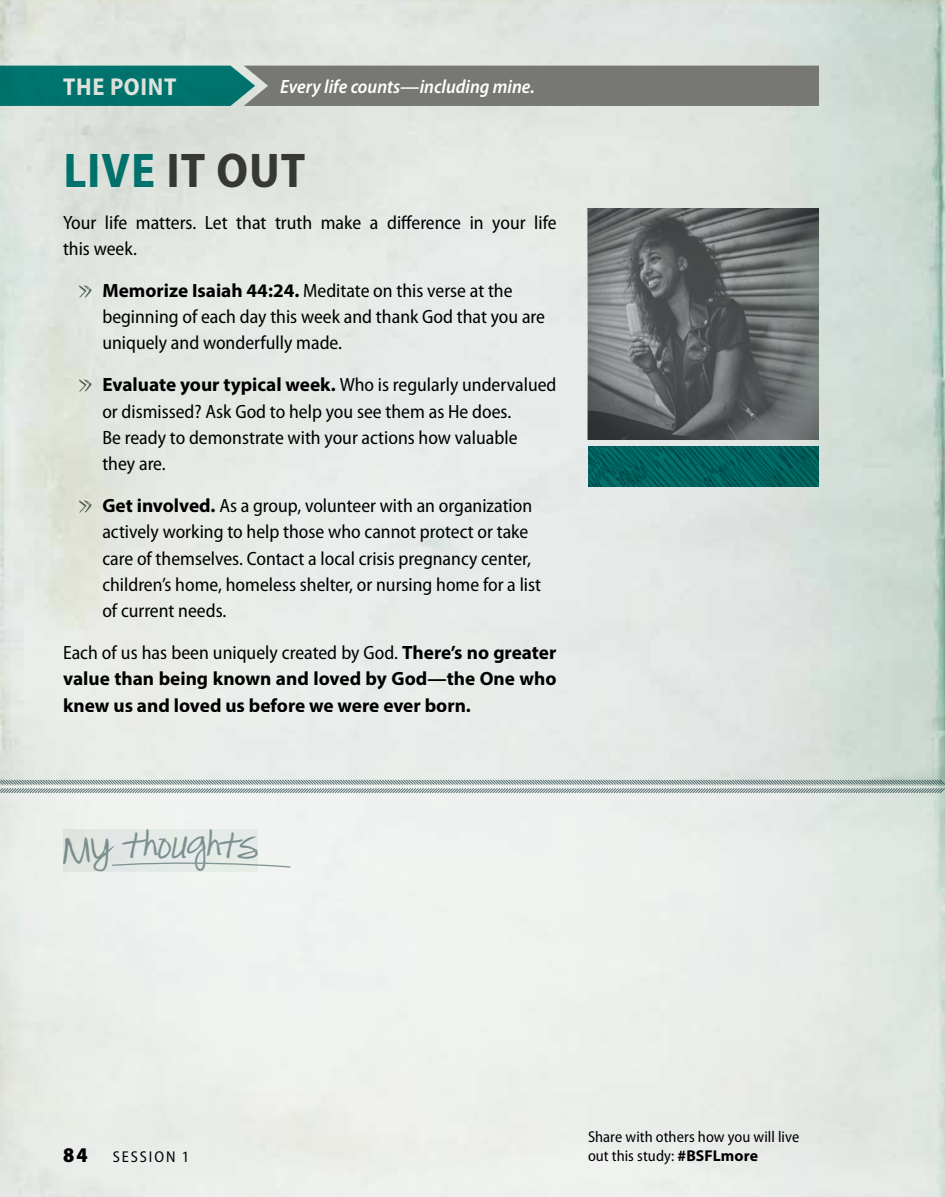
<style>
.page{position:relative;width:945px;height:1197px;background:#fff}
.page>*{position:absolute;margin:0;border:0;box-sizing:border-box;transform-origin:0 0}
.t1{font:700 semi-condensed 49px "Myriad Pro";letter-spacing:.02em;color:#403f3d}
.t2{font:28px "Pea Alesa";color:#617b7e}
.t3{font:700 semi-condensed 24.5px "Myriad Pro";letter-spacing:.025em;color:#fff}
.t4{font:900 semi-condensed 21px "Myriad Pro";color:#000}
.t5{font:semi-condensed 19.25px/26.2px "Myriad Pro";color:#000}
.t6{font:700 19.25px/26.2px "Myriad Pro";color:#000;text-align:justify}
.t7{font:italic 600 semi-condensed 19.25px "Myriad Pro";color:#fff}
.t8{font:semi-condensed 15.75px "Myriad Pro";letter-spacing:.005em;color:#000}
.s1{color:#00827e}
.s2{font-weight:700;font-stretch:normal}
.s3{font-weight:400;font-stretch:semi-condensed}
</style>
<div class="page">
<img style="left:0;top:0;width:945px;height:779px">
<img style="left:588px;top:208px;width:231px;height:231px">
<div style="left:0;top:786px;width:945px;height:411px;background:#ecefeb"></div>
<svg style="left:111px;top:859px;width:180px;height:9px"></svg>
<svg style="left:0;top:66px;width:819px;height:40px;background:#557773"></svg>
<img style="left:588px;top:446px;width:231px;height:40px">
<svg style="left:0;top:779px;width:945px;height:15px"></svg>
<svg style="left:79px;top:285px;width:13px;height:12px"></svg>
<svg style="left:79px;top:379px;width:13px;height:13px"></svg>
<svg style="left:79px;top:500px;width:13px;height:13px"></svg>
<p class="t3" style="left:63px;top:71px;width:115px">THE POINT</p>
<p class="t7" style="left:280px;top:74px;width:256px">Every life counts—including mine.</p>
<h1 class="t1" style="left:63px;top:139px;width:243px"><span class="s1">LIVE</span> IT OUT</h1>
<p class="t5" style="left:63px;top:209px;width:495px">Your life matters. Let that truth make a difference in your life this week.</p>
<p class="t5" style="left:102px;top:277px;width:444px"><span class="s2">Memorize Isaiah 44:24.</span> Meditate on this verse at the beginning of each day this week and thank God that you are uniquely and wonderfully made.</p>
<p class="t5" style="left:102px;top:371px;width:456px"><span class="s2">Evaluate your typical week.</span> Who is regularly undervalued or dismissed? Ask God to help you see them as He does.<br>Be ready to demonstrate with your actions how valuable<br>they are.</p>
<p class="t5" style="left:102px;top:492px;width:440px"><span class="s2">Get involved.</span> As a group, volunteer with an organization actively working to help those who cannot protect or take care of themselves. Contact a local crisis pregnancy center, children’s home, homeless shelter, or nursing home for a list of current needs.</p>
<p class="t6" style="left:63px;top:639px;width:495px"><span class="s3">Each of us has been uniquely created by God.</span> There’s no greater value than being known and loved by God—the One who knew us and loved us before we were ever born.</p>
<h2 class="t2" style="left:63px;top:841px;width:196px">My thoughts</h2>
<p class="t8" style="left:588px;top:1127px;width:213px">Share with others how you will live</p>
<p class="t4" style="left:63px;top:1141px;width:26px">84</p>
<p class="t8" style="left:113px;top:1147px;width:10px">SESSION</p>
<p class="t8" style="left:182px;top:1147px;width:9px">1</p>
<p class="t8" style="left:588px;top:1146px;width:172px">out this study: <span class="s2">#BSFLmore</span></p>
</div>
